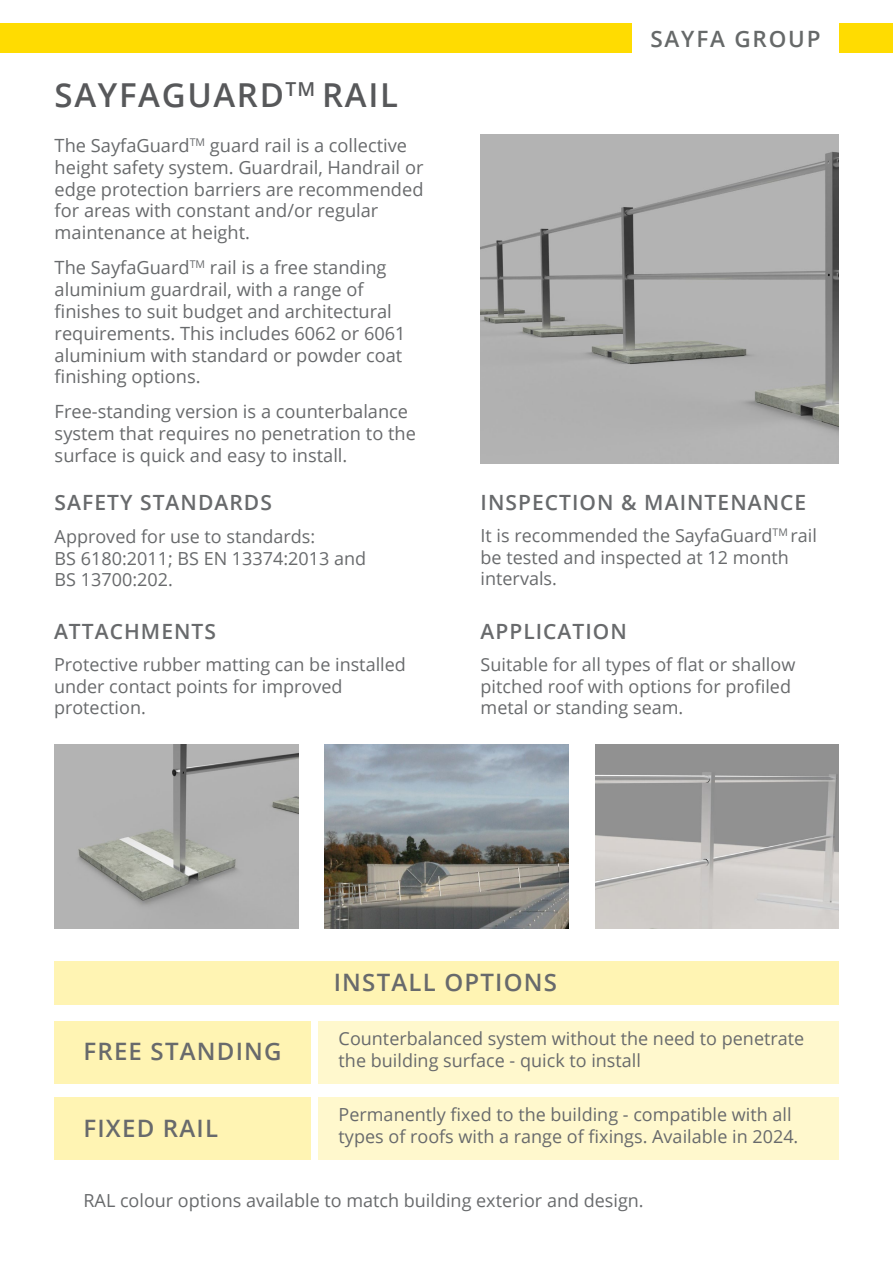
<style>
.page{position:relative;width:893px;height:1263px;background:#fff}
.page>*{position:absolute;margin:0;border:0;box-sizing:border-box;transform-origin:0 0}
.t1{font:600 33px "Open Sans";letter-spacing:.05em;color:#57585a}
.t2{font:600 24px "Open Sans";letter-spacing:.05em;color:#686a6c}
.t3{font:600 22.5px "Open Sans";letter-spacing:.08em;color:#666969}
.t4{font:600 21px "Open Sans";letter-spacing:.05em;color:#686a6c}
.t5{font:18.15px/21.9px "Open Sans";color:#686a6c}
.t6{font:18px/21.6px "Open Sans";color:#686a6c}
</style>
<div class="page">
<div style="left:0;top:23px;width:893px;height:30px;background:#ffdc01"></div>
<div style="left:632px;top:22px;width:207px;height:32px;background:#fff"></div>
<div style="left:54px;top:962px;width:785px;height:43px;background:#fff4b3"></div>
<img style="left:481px;top:135px;width:357px;height:328px">
<div style="left:54px;top:1021px;width:256px;height:62px;background:#fff4b3"></div>
<div style="left:54px;top:1097px;width:256px;height:62px;background:#fff4b3"></div>
<div style="left:318px;top:1021px;width:521px;height:62px;background:#fff8cd"></div>
<div style="left:318px;top:1097px;width:521px;height:62px;background:#fff8cd"></div>
<img style="left:55px;top:744px;width:243px;height:185px">
<img style="left:325px;top:744px;width:243px;height:185px">
<img style="left:595px;top:744px;width:244px;height:185px">
<p class="t1" style="left:55px;top:72px;width:345px">SAYFAGUARD<sup>TM</sup> RAIL</p>
<p class="t5" style="left:55px;top:134px;width:370px">The SayfaGuard<sup>TM</sup> guard rail is a collective height safety system. Guardrail, Handrail or edge protection barriers are recommended for areas with constant and/or regular maintenance at height.</p>
<p class="t5" style="left:55px;top:256px;width:353px">The SayfaGuard<sup>TM</sup> rail is a free standing aluminium guardrail, with a range of finishes to suit budget and architectural requirements. This includes 6062 or 6061 aluminium with standard or powder coat finishing options.</p>
<p class="t5" style="left:55px;top:400px;width:363px">Free-standing version is a counterbalance system that requires no penetration to the surface is quick and easy to install.</p>
<p class="t4" style="left:55px;top:488px;width:219px">SAFETY STANDARDS</p>
<p class="t6" style="left:55px;top:525px;width:313px">Approved for use to standards:<br>BS 6180:2011; BS EN 13374:2013 and<br>BS 13700:202.</p>
<p class="t4" style="left:54px;top:617px;width:164px">ATTACHMENTS</p>
<p class="t6" style="left:54px;top:653px;width:353px">Protective rubber matting can be installed under contact points for improved protection.</p>
<p class="t3" style="left:650px;top:23px;width:172px">SAYFA GROUP</p>
<p class="t4" style="left:481px;top:488px;width:327px">INSPECTION &amp; MAINTENANCE</p>
<p class="t6" style="left:481px;top:524px;width:338px">It is recommended the SayfaGuard<sup>TM</sup> rail be tested and inspected at 12 month intervals.</p>
<p class="t4" style="left:480px;top:617px;width:148px">APPLICATION</p>
<p class="t6" style="left:481px;top:653px;width:316px">Suitable for all types of flat or shallow pitched roof with options for profiled metal or standing seam.</p>
<p class="t2" style="left:83px;top:1035px;width:200px">FREE STANDING</p>
<p class="t2" style="left:83px;top:1112px;width:136px">FIXED RAIL</p>
<p class="t2" style="left:334px;top:966px;width:225px">INSTALL OPTIONS</p>
<p class="t6" style="left:339px;top:1027px;width:467px">Counterbalanced system without the need to penetrate the building surface - quick to install</p>
<p class="t6" style="left:339px;top:1103px;width:461px">Permanently fixed to the building - compatible with all types of roofs with a range of fixings. Available in 2024.</p>
<p class="t6" style="left:83px;top:1189px;width:562px">RAL colour options available to match building exterior and design.</p>
</div>
